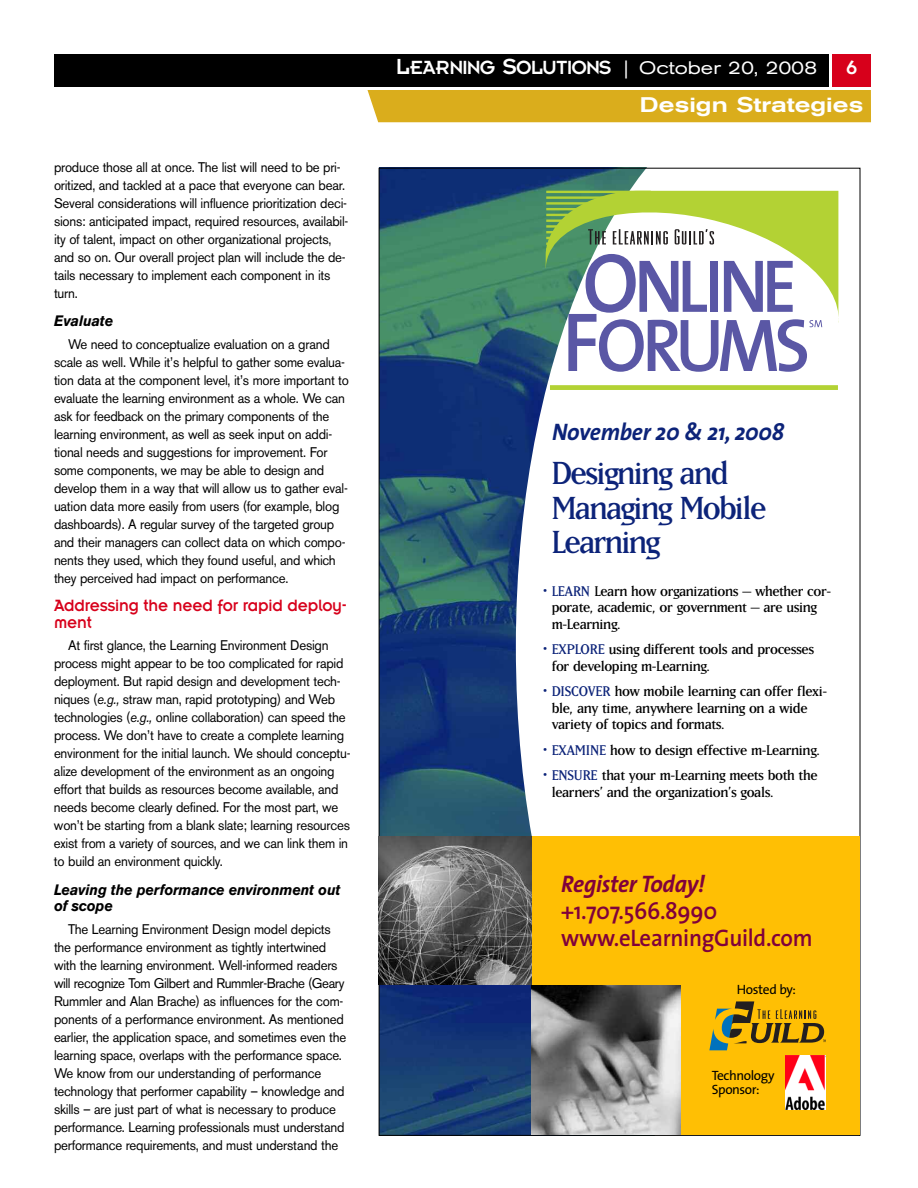
<style>
.page{position:relative;width:918px;height:1188px;background:#fff}
.page>*{position:absolute;margin:0;border:0;box-sizing:border-box;transform-origin:0 0}
.t1{font:37.5px/34.5px "Matrix";letter-spacing:-.05em;color:#0c2379}
.t2{font:600 24px/27px "The Sans";letter-spacing:-.01em;color:#80013b;scale:.95 1}
.t3{font:italic 700 24px "The Sans";letter-spacing:-.01em;color:#0c2379;scale:.95 1}
.t4{font:italic 700 24px "The Sans";letter-spacing:-.01em;color:#80013b;scale:.95 1}
.t5{font:21px "Insignia";letter-spacing:-.055em;color:#fff}
.t6{font:500 expanded 21px "Akzidenz Grotesk BE";color:#fff}
.t7{font:18px/16.5px "Insignia";letter-spacing:-.01em;color:#d7001b;scale:.95 1}
.t8{font:16.5px/16.5px "Matrix";letter-spacing:-.025em;color:#000}
.t9{font:italic 700 15px/16.5px "Akzidenz Grotesk BE";letter-spacing:-.01em;color:#000;scale:.95 1}
.t10{font:13.8px/18px "Akzidenz Grotesk BE";letter-spacing:-.02em;color:#000;scale:.95 1}
.t11{font:13.5px/13.5px "The Sans";letter-spacing:-.03em;color:#000}
.s1{font-style:italic}
.s2{font-size:24px}
.s3{font-family:"Akzidenz Grotesk BE";font-size:18px}
.s4{font-family:"Akzidenz Grotesk BE";font-stretch:expanded;font-size:18px}
.s5{color:#0c2379}
</style>
<div class="page">
<img style="left:381px;top:170px;width:135px;height:964px">
<svg style="left:516px;top:122px;width:355px;height:1014px"></svg>
<svg style="left:546px;top:191px;width:292px;height:181px"></svg>
<div style="left:550px;top:385px;width:288px;height:5px;background:#b3d234"></div>
<div style="left:532px;top:837px;width:327px;height:298px;background:#ffbf04"></div>
<img style="left:379px;top:836px;width:153px;height:149px">
<img style="left:532px;top:985px;width:148px;height:150px">
<svg style="left:709px;top:1001px;width:117px;height:49px"></svg>
<img style="left:785px;top:1056px;width:40px;height:54px">
<div style="left:54px;top:54px;width:774px;height:32px;background:#000"></div>
<div style="left:833px;top:54px;width:38px;height:32px;background:#d7001b"></div>
<div style="left:368px;top:90px;width:503px;height:32px;background:#daad1c"></div>
<p class="t10" style="left:54px;top:159px;width:311px">produce those all at once. The list will need to be pri&shy;oritized, and tackled at a pace that everyone can bear.<br>Several considerations will influence prioritization deci&shy;sions: anticipated impact, required resources, availabil&shy;ity of talent, impact on other organizational projects, and so on. Our overall project plan will include the de&shy;tails necessary to implement each component in its turn.</p>
<p class="t9" style="left:54px;top:314px;width:64px">Evaluate</p>
<p class="t10" style="left:54px;top:336px;width:312px;text-indent:14px">We need to conceptualize evaluation on a grand scale as well. While it’s helpful to gather some evalua&shy;tion data at the component level, it’s more important to evaluate the learning environment as a whole. We can ask for feedback on the primary components of the learning environment, as well as seek input on addi&shy;tional needs and suggestions for improvement. For some components, we may be able to design and develop them in a way that will allow us to gather eval&shy;uation data more easily from users (for example, blog dashboards). A regular survey of the targeted group and their managers can collect data on which compo&shy;nents they used, which they found useful, and which they perceived had impact on performance.</p>
<h3 class="t7" style="left:54px;top:599px;width:310px">Addressing the need for rapid deploy&shy;ment</h3>
<p class="t10" style="left:54px;top:638px;width:314px;text-indent:14px">At first glance, the Learning Environment Design process might appear to be too complicated for rapid deployment. But rapid design and development tech&shy;niques (<span class="s1">e.g.,</span> straw man, rapid prototyping) and Web technologies (<span class="s1">e.g.,</span> online collaboration) can speed the process. We don’t have to create a complete learning environment for the initial launch. We should conceptu&shy;alize development of the environment as an ongoing effort that builds as resources become available, and needs become clearly defined. For the most part, we won’t be starting from a blank slate; learning resources exist from a variety of sources, and we can link them in to build an environment quickly.</p>
<p class="t9" style="left:54px;top:882px;width:303px">Leaving the performance environment out of scope</p>
<p class="t10" style="left:54px;top:921px;width:309px;text-indent:14px">The Learning Environment Design model depicts the performance environment as tightly intertwined with the learning environment. Well-informed readers will recognize Tom Gilbert and Rummler-Brache (Geary Rummler and Alan Brache) as influences for the com&shy;ponents of a performance environment. As mentioned earlier, the application space, and sometimes even the learning space, overlaps with the performance space.<br>We know from our understanding of performance technology that performer capability – knowledge and skills – are just part of what is necessary to produce performance. Learning professionals must understand performance requirements, and must understand the</p>
<h3 class="t5" style="left:396px;top:60px;width:423px"><span class="s2">L</span>EARNING <span class="s2">S</span>OLUTIONS <span class="s3">|</span> <span class="s4">October 20, 2008</span></h3>
<h3 class="t5" style="left:846px;top:61px;width:13px">6</h3>
<h3 class="t6" style="left:640px;top:97px;width:225px">Design Strategies</h3>
<h2 class="t3" style="left:552px;top:422px;width:246px">November 20 &amp; 21, 2008</h2>
<h1 class="t1" style="left:552px;top:454px;width:217px">Designing and<br>Managing Mobile<br>Learning</h1>
<p class="t8" style="left:552px;top:582px;width:281px;text-indent:-9px"><span class="s5">• LEARN</span> Learn how organizations – whether cor&shy;porate, academic, or government – are using m-Learning.</p>
<p class="t8" style="left:552px;top:640px;width:264px;text-indent:-9px"><span class="s5">• EXPLORE</span> using different tools and processes for developing m-Learning.</p>
<p class="t8" style="left:552px;top:682px;width:277px;text-indent:-9px"><span class="s5">• DISCOVER</span> how mobile learning can offer flexi&shy;ble, any time, anywhere learning on a wide variety of topics and formats.</p>
<p class="t8" style="left:543px;top:741px;width:279px"><span class="s5">• EXAMINE</span> how to design effective m-Learning.</p>
<p class="t8" style="left:552px;top:766px;width:267px;text-indent:-9px"><span class="s5">• ENSURE</span> that your m-Learning meets both the learners’ and the organization’s goals.</p>
<h2 class="t4" style="left:561px;top:874px;width:153px">Register Today!</h2>
<h2 class="t2" style="left:561px;top:899px;width:266px">+1.707.566.8990 www.eLearningGuild.com</h2>
<p class="t11" style="left:737px;top:984px;width:61px">Hosted by:</p>
<p class="t11" style="left:712px;top:1070px;width:64px">Technology<br>Sponsor:</p>
</div>
